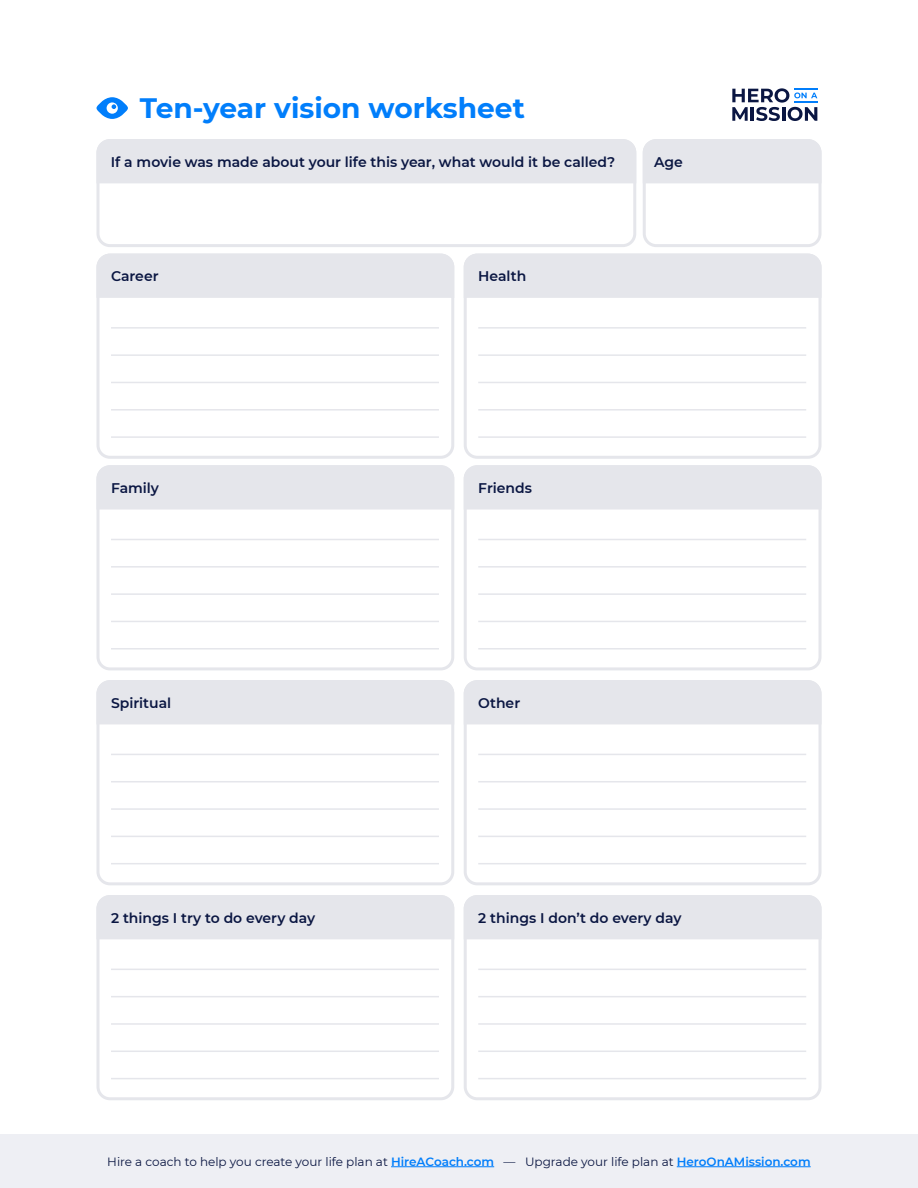
<style>
.page{position:relative;width:918px;height:1188px;background:#fff}
.page>*{position:absolute;margin:0;border:0;box-sizing:border-box;transform-origin:0 0}
.t1{font:700 28.05px "Montserrat";color:#017efb}
.t2{font:600 13.95px "Montserrat";color:#0a1642}
.t3{font:12px "Montserrat";color:#0a1642}
.s1{font-weight:600;color:#017efb}
</style>
<div class="page">
<div style="left:0;top:1134px;width:918px;height:54px;background:#eeeff4"></div>
<hr style="left:391px;top:1166px;width:103px;height:1px;background:#017efb">
<hr style="left:677px;top:1166px;width:134px;height:1px;background:#017efb">
<div style="left:96px;top:139px;width:540px;height:108px;border:3px solid #e5e6eb;border-radius:12px"></div>
<div style="left:643px;top:139px;width:179px;height:108px;border:3px solid #e5e6eb;border-radius:12px"></div>
<div style="left:96px;top:139px;width:540px;height:44px;background:#e5e6eb"></div>
<div style="left:643px;top:139px;width:179px;height:44px;background:#e5e6eb"></div>
<div style="left:96px;top:254px;width:358px;height:205px;border:3px solid #e5e6eb;border-radius:12px"></div>
<div style="left:96px;top:465px;width:358px;height:205px;border:3px solid #e5e6eb;border-radius:12px"></div>
<div style="left:96px;top:680px;width:358px;height:205px;border:3px solid #e5e6eb;border-radius:12px"></div>
<div style="left:96px;top:895px;width:358px;height:205px;border:3px solid #e5e6eb;border-radius:12px"></div>
<div style="left:464px;top:254px;width:358px;height:205px;border:3px solid #e5e6eb;border-radius:12px"></div>
<div style="left:464px;top:465px;width:358px;height:205px;border:3px solid #e5e6eb;border-radius:12px"></div>
<div style="left:464px;top:680px;width:358px;height:205px;border:3px solid #e5e6eb;border-radius:12px"></div>
<div style="left:464px;top:895px;width:358px;height:205px;border:3px solid #e5e6eb;border-radius:12px"></div>
<div style="left:96px;top:254px;width:358px;height:44px;background:#e5e6eb"></div>
<div style="left:96px;top:465px;width:358px;height:45px;background:#e5e6eb"></div>
<div style="left:96px;top:680px;width:358px;height:44px;background:#e5e6eb"></div>
<div style="left:96px;top:895px;width:358px;height:44px;background:#e5e6eb"></div>
<div style="left:464px;top:254px;width:358px;height:44px;background:#e5e6eb"></div>
<div style="left:464px;top:465px;width:358px;height:45px;background:#e5e6eb"></div>
<div style="left:464px;top:680px;width:358px;height:44px;background:#e5e6eb"></div>
<div style="left:464px;top:895px;width:358px;height:44px;background:#e5e6eb"></div>
<hr style="left:111px;top:327px;width:328px;height:2px;background:#e5e6eb">
<hr style="left:111px;top:539px;width:328px;height:1px;background:#e5e6eb">
<hr style="left:111px;top:754px;width:328px;height:1px;background:#e5e6eb">
<hr style="left:111px;top:969px;width:328px;height:1px;background:#e5e6eb">
<hr style="left:478px;top:327px;width:328px;height:2px;background:#e5e6eb">
<hr style="left:478px;top:539px;width:328px;height:1px;background:#e5e6eb">
<hr style="left:478px;top:754px;width:328px;height:1px;background:#e5e6eb">
<hr style="left:478px;top:969px;width:328px;height:1px;background:#e5e6eb">
<hr style="left:111px;top:382px;width:328px;height:1px;background:#e5e6eb">
<hr style="left:111px;top:593px;width:328px;height:2px;background:#e5e6eb">
<hr style="left:111px;top:808px;width:328px;height:2px;background:#e5e6eb">
<hr style="left:111px;top:1023px;width:328px;height:2px;background:#e5e6eb">
<hr style="left:478px;top:382px;width:328px;height:1px;background:#e5e6eb">
<hr style="left:478px;top:593px;width:328px;height:2px;background:#e5e6eb">
<hr style="left:478px;top:808px;width:328px;height:2px;background:#e5e6eb">
<hr style="left:478px;top:1023px;width:328px;height:2px;background:#e5e6eb">
<hr style="left:111px;top:409px;width:328px;height:2px;background:#e5e6eb">
<hr style="left:111px;top:621px;width:328px;height:1px;background:#e5e6eb">
<hr style="left:111px;top:836px;width:328px;height:1px;background:#e5e6eb">
<hr style="left:111px;top:1051px;width:328px;height:1px;background:#e5e6eb">
<hr style="left:478px;top:409px;width:328px;height:2px;background:#e5e6eb">
<hr style="left:478px;top:621px;width:328px;height:1px;background:#e5e6eb">
<hr style="left:478px;top:836px;width:328px;height:1px;background:#e5e6eb">
<hr style="left:478px;top:1051px;width:328px;height:1px;background:#e5e6eb">
<hr style="left:111px;top:436px;width:328px;height:2px;background:#e5e6eb">
<hr style="left:111px;top:648px;width:328px;height:2px;background:#e5e6eb">
<hr style="left:111px;top:863px;width:328px;height:1px;background:#e5e6eb">
<hr style="left:111px;top:1078px;width:328px;height:1px;background:#e5e6eb">
<hr style="left:478px;top:436px;width:328px;height:2px;background:#e5e6eb">
<hr style="left:478px;top:648px;width:328px;height:2px;background:#e5e6eb">
<hr style="left:478px;top:863px;width:328px;height:1px;background:#e5e6eb">
<hr style="left:478px;top:1078px;width:328px;height:1px;background:#e5e6eb">
<hr style="left:111px;top:354px;width:328px;height:2px;background:#e5e6eb">
<hr style="left:111px;top:566px;width:328px;height:2px;background:#e5e6eb">
<hr style="left:111px;top:781px;width:328px;height:1px;background:#e5e6eb">
<hr style="left:111px;top:996px;width:328px;height:1px;background:#e5e6eb">
<hr style="left:478px;top:354px;width:328px;height:2px;background:#e5e6eb">
<hr style="left:478px;top:566px;width:328px;height:2px;background:#e5e6eb">
<hr style="left:478px;top:781px;width:328px;height:1px;background:#e5e6eb">
<hr style="left:478px;top:996px;width:328px;height:1px;background:#e5e6eb">
<svg style="left:732px;top:88px;width:85px;height:33px"></svg>
<hr style="left:794px;top:88px;width:23px;height:2px;background:#017efb">
<svg style="left:96px;top:97px;width:32px;height:22px"></svg>
<h1 class="t1" style="left:140px;top:88px;width:386px">Ten-year vision worksheet</h1>
<p class="t2" style="left:111px;top:152px;width:506px">If a movie was made about your life this year, what would it be called?</p>
<p class="t2" style="left:654px;top:152px;width:30px">Age</p>
<p class="t2" style="left:111px;top:266px;width:49px">Career</p>
<p class="t2" style="left:478px;top:266px;width:50px">Health</p>
<p class="t2" style="left:111px;top:478px;width:50px">Family</p>
<p class="t2" style="left:478px;top:478px;width:55px">Friends</p>
<p class="t2" style="left:111px;top:693px;width:62px">Spiritual</p>
<p class="t2" style="left:478px;top:693px;width:43px">Other</p>
<p class="t2" style="left:111px;top:908px;width:206px">2 things I try to do every day</p>
<p class="t2" style="left:478px;top:908px;width:205px">2 things I don’t do every day</p>
<p class="t3" style="left:107px;top:1153px;width:705px">Hire a coach to help you create your life plan at <span class="s1">HireACoach.com</span> — Upgrade your life plan at <span class="s1">HeroOnAMission.com</span></p>
</div>
